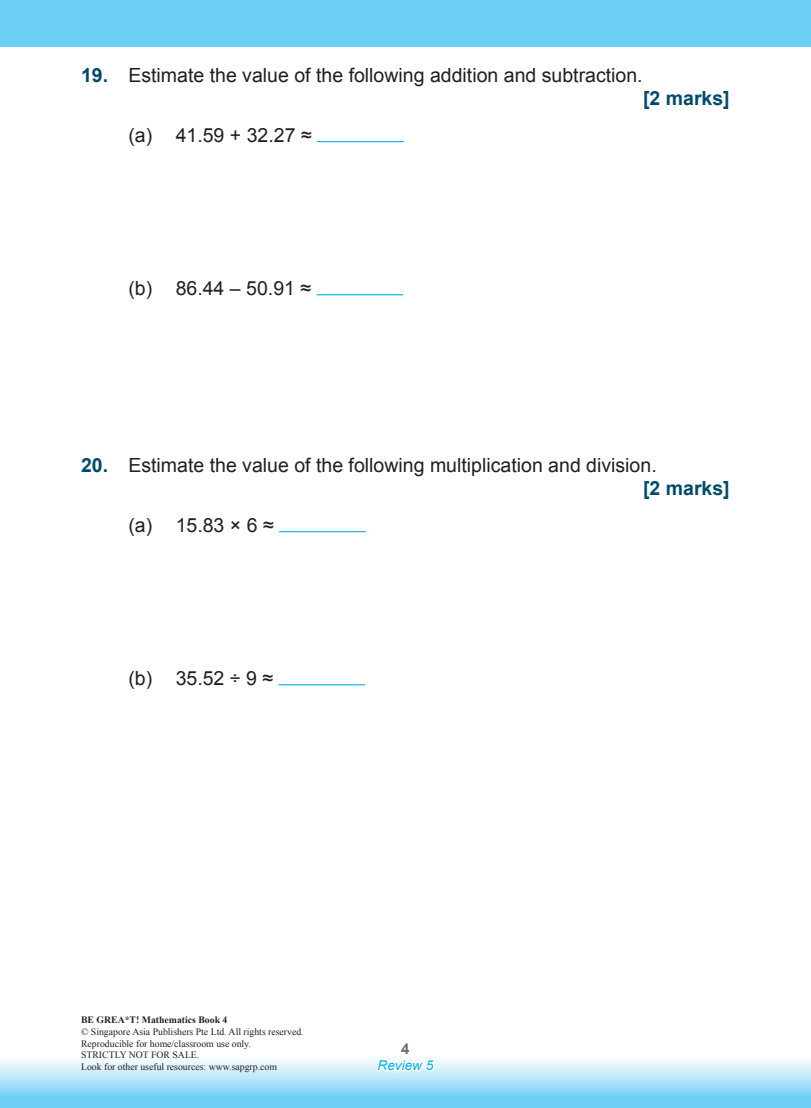
<style>
.page{position:relative;width:811px;height:1108px;background:#fff}
.page>*{position:absolute;margin:0;border:0;box-sizing:border-box;transform-origin:0 0}
.Text{font:19.5px "Arial";color:#231f20}
.Text-2{font:700 19.5px "Arial";color:#004b6c}
.t1{font:italic 13.5px "Arial";color:#00aeef}
.t2{font:9.75px/11.7px "Times New Roman";color:#231f20}
.t3{font:700 9.75px "Times New Roman";color:#231f20}
.s1{font-weight:700;color:#004b6c}
</style>
<div class="page">
<div style="left:0;top:1053px;width:810px;height:54px;background:linear-gradient(to bottom,#fffffe,#5fc9f5)"></div>
<div style="left:0;top:0;width:810px;height:46px;background:#6bcff6"></div>
<svg style="left:374px;top:1053px;width:63px;height:54px"></svg>
<hr style="left:317px;top:141px;width:86px;height:1px;background:#00aeef">
<hr style="left:316px;top:294px;width:87px;height:1px;background:#00aeef">
<hr style="left:279px;top:531px;width:86px;height:1px;background:#00aeef">
<hr style="left:278px;top:684px;width:87px;height:1px;background:#00aeef">
<p class="Text" style="left:81px;top:62px;width:563px"><span class="s1">1 9.</span> Estimate the value of the following addition and subtraction.</p>
<p class="Text" style="left:128px;top:122px;width:185px">(a) 41.59 + 32.27 ≈</p>
<p class="Text" style="left:128px;top:275px;width:184px">(b) 86.44 – 50.91 ≈</p>
<p class="Text-2" style="left:642px;top:85px;width:88px">[2 marks]</p>
<p class="Text" style="left:81px;top:452px;width:577px"><span class="s1">20.</span> Estimate the value of the following multiplication and division.</p>
<p class="Text-2" style="left:642px;top:475px;width:88px">[2 marks]</p>
<p class="Text" style="left:128px;top:512px;width:147px">(a) 15.83 × 6 ≈</p>
<p class="Text" style="left:128px;top:665px;width:146px">(b) 35.52 ÷ 9 ≈</p>
<p class="t3" style="left:81px;top:1012px;width:148px">BE GREA*T! Mathematics Book 4</p>
<p class="t2" style="left:81px;top:1025px;width:224px">© Singapore Asia Publishers Pte Ltd. All rights reserved.<br>Reproducible for home/classroom use only.<br>STRICTLY NOT FOR SALE.<br>Look for other useful resources: www.sapgrp.com</p>
<p class="t1" style="left:377px;top:1055px;width:57px">Review 5</p>
</div>
